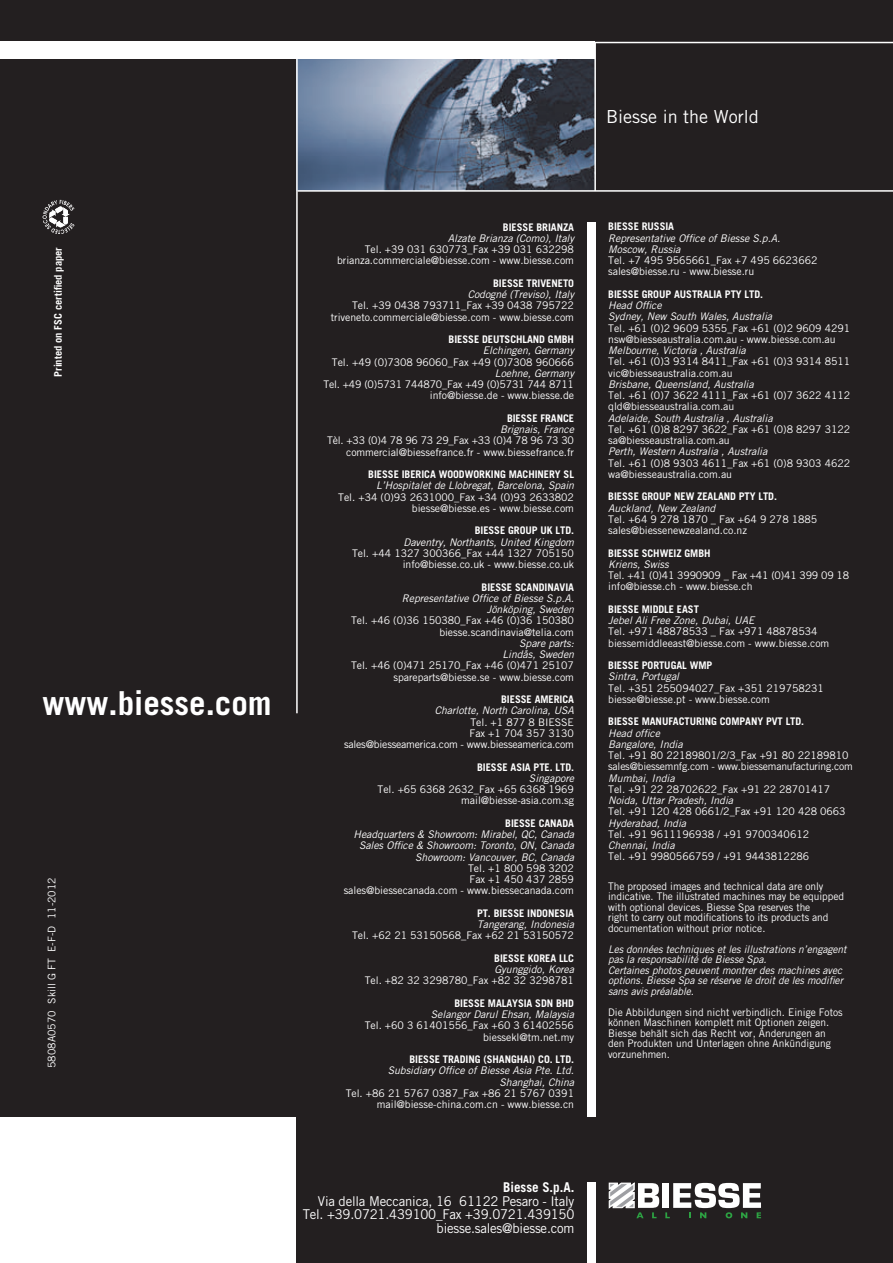
<style>
.page{position:relative;width:893px;height:1263px;background:#231f20}
.page>*{position:absolute;margin:0;border:0;box-sizing:border-box;transform-origin:0 0}
.t1{font:700 33px "Trade Gothic";color:#fff}
.t2{font:18px "Trade Gothic";color:#fff}
.t3{font:13.5px/13.5px "Trade Gothic";letter-spacing:-.015em;color:#fff;text-align:right}
.t4{font:700 13.5px "Trade Gothic";color:#fff}
.t5{font:10.5px/11.2px "Trade Gothic";letter-spacing:-.005em;color:#fff}
.t6{font:italic 10.5px/11.2px "Trade Gothic";letter-spacing:-.005em;color:#fff}
.t7{font:700 10.5px "Trade Gothic";letter-spacing:-.005em;color:#fff}
</style>
<div class="page">
<div style="left:587px;top:222px;width:9px;height:895px;background:#fff"></div>
<div style="left:587px;top:1182px;width:9px;height:81px;background:#fff"></div>
<div style="left:0;top:1118px;width:295px;height:145px;background:#fff"></div>
<img style="left:298px;top:59px;width:296px;height:131px">
<div style="left:0;top:42px;width:595px;height:17px;background:#fff"></div>
<hr style="left:0;top:42px;width:893px;height:1px;background:#fff">
<hr style="left:594px;top:43px;width:2px;height:148px;background:#fff">
<hr style="left:296px;top:53px;width:2px;height:660px;background:#fff">
<hr style="left:297px;top:190px;width:596px;height:2px;background:#fff">
<div style="left:662px;top:1183px;width:7px;height:25px;background:#fff"></div>
<svg style="left:609px;top:1183px;width:50px;height:35px"></svg>
<svg style="left:665px;top:1183px;width:96px;height:35px"></svg>
<svg style="left:43px;top:200px;width:32px;height:34px"></svg>
<h2 class="t2" style="left:606px;top:110px;width:154px">Biesse in the World</h2>
<p class="t7" style="left:54px;top:377px;width:131px;rotate:-90deg">Printed on FSC certified paper</p>
<h1 class="t1" style="left:43px;top:691px;width:231px">www.biesse.com</h1>
<p class="t5" style="left:47px;top:1068px;width:192px;rotate:-90deg">5808A0570 Skill G FT E-F-D 11-2012</p>
<p class="t7" style="left:503px;top:223px;width:73px">BIESSE BRIANZA</p>
<p class="t6" style="left:448px;top:233px;width:128px">Alzate Brianza (Como), Italy</p>
<p class="t5" style="left:337px;top:245px;width:238px;text-align:right">Tel. +39 031 630773_Fax +39 031 632298 brianza.commerciale@biesse.com - www.biesse.com</p>
<p class="t7" style="left:493px;top:279px;width:82px">BIESSE TRIVENETO</p>
<p class="t6" style="left:468px;top:290px;width:108px">Codogné (Treviso), Italy</p>
<p class="t5" style="left:331px;top:301px;width:245px;text-align:right">Tel. +39 0438 793711_Fax +39 0438 795722 triveneto.commerciale@biesse.com - www.biesse.com</p>
<p class="t7" style="left:449px;top:336px;width:127px">BIESSE DEUTSCHLAND GMBH</p>
<p class="t6" style="left:483px;top:346px;width:93px">Elchingen, Germany</p>
<p class="t5" style="left:332px;top:357px;width:244px">Tel. +49 (0)7308 96060_Fax +49 (0)7308 960666</p>
<p class="t6" style="left:495px;top:368px;width:81px">Loehne, Germany</p>
<p class="t5" style="left:323px;top:380px;width:252px;text-align:right">Tel. +49 (0)5731 744870_Fax +49 (0)5731 744 8711 info@biesse.de - www.biesse.de</p>
<p class="t7" style="left:507px;top:414px;width:69px">BIESSE FRANCE</p>
<p class="t6" style="left:500px;top:425px;width:75px">Brignais, France</p>
<p class="t5" style="left:327px;top:436px;width:248px;text-align:right">Tèl. +33 (0)4 78 96 73 29_Fax +33 (0)4 78 96 73 30 commercial@biessefrance.fr - www.biessefrance.fr</p>
<p class="t7" style="left:368px;top:471px;width:207px">BIESSE IBERICA WOODWORKING MACHINERY SL</p>
<p class="t6" style="left:376px;top:481px;width:199px">L’Hospitalet de Llobregat, Barcelona, Spain</p>
<p class="t5" style="left:338px;top:492px;width:237px;text-align:right">Tel. +34 (0)93 2631000_Fax +34 (0)93 2633802 biesse@biesse.es - www.biesse.com</p>
<p class="t7" style="left:475px;top:527px;width:101px">BIESSE GROUP UK LTD.</p>
<p class="t6" style="left:403px;top:537px;width:172px">Daventry, Northants, United Kingdom</p>
<p class="t5" style="left:352px;top:548px;width:223px;text-align:right">Tel. +44 1327 300366_Fax +44 1327 705150 info@biesse.co.uk - www.biesse.co.uk</p>
<p class="t7" style="left:482px;top:583px;width:94px">BIESSE SCANDINAVIA</p>
<p class="t6" style="left:402px;top:593px;width:174px;text-align:right">Representative Office of Biesse S.p.A.<br>Jönköping, Sweden</p>
<p class="t5" style="left:351px;top:616px;width:224px;text-align:right">Tel. +46 (0)36 150380_Fax +46 (0)36 150380 biesse.scandinavia@telia.com</p>
<p class="t6" style="left:502px;top:638px;width:73px;text-align:right">Spare parts:<br>Lindås, Sweden</p>
<p class="t5" style="left:351px;top:661px;width:224px;text-align:right">Tel. +46 (0)471 25170_Fax +46 (0)471 25107 spareparts@biesse.se - www.biesse.com</p>
<p class="t7" style="left:501px;top:696px;width:74px">BIESSE AMERICA</p>
<p class="t6" style="left:435px;top:706px;width:141px">Charlotte, North Carolina, USA</p>
<p class="t5" style="left:344px;top:717px;width:231px;text-align:right">Tel. +1 877 8 BIESSE<br>Fax +1 704 357 3130<br>sales@biesseamerica.com - www.biesseamerica.com</p>
<p class="t7" style="left:477px;top:763px;width:98px">BIESSE ASIA PTE. LTD.</p>
<p class="t6" style="left:529px;top:773px;width:47px">Singapore</p>
<p class="t5" style="left:378px;top:785px;width:198px;text-align:right">Tel. +65 6368 2632_Fax +65 6368 1969 mail@biesse-asia.com.sg</p>
<p class="t7" style="left:505px;top:819px;width:70px">BIESSE CANADA</p>
<p class="t6" style="left:353px;top:830px;width:222px;text-align:right">Headquarters &amp; Showroom: Mirabel, QC, Canada<br>Sales Office &amp; Showroom: Toronto, ON, Canada<br>Showroom: Vancouver, BC, Canada</p>
<p class="t5" style="left:344px;top:863px;width:232px;text-align:right">Tel. +1 800 598 3202<br>Fax +1 450 437 2859<br>sales@biessecanada.com - www.biessecanada.com</p>
<p class="t7" style="left:477px;top:909px;width:99px">PT. BIESSE INDONESIA</p>
<p class="t6" style="left:477px;top:920px;width:99px">Tangerang, Indonesia</p>
<p class="t5" style="left:352px;top:931px;width:223px">Tel. +62 21 53150568_Fax +62 21 53150572</p>
<p class="t7" style="left:494px;top:954px;width:81px">BIESSE KOREA LLC</p>
<p class="t6" style="left:494px;top:965px;width:81px">Gyunggido, Korea</p>
<p class="t5" style="left:365px;top:976px;width:211px">Tel. +82 32 3298780_Fax +82 32 3298781</p>
<p class="t7" style="left:454px;top:999px;width:121px">BIESSE MALAYSIA SDN BHD</p>
<p class="t6" style="left:431px;top:1010px;width:145px">Selangor Darul Ehsan, Malaysia</p>
<p class="t5" style="left:365px;top:1021px;width:211px;text-align:right">Tel. +60 3 61401556_Fax +60 3 61402556 biessekl@tm.net.my</p>
<p class="t7" style="left:409px;top:1056px;width:166px">BIESSE TRADING (SHANGHAI) CO. LTD.</p>
<p class="t6" style="left:388px;top:1066px;width:188px;text-align:right">Subsidiary Office of Biesse Asia Pte. Ltd.<br>Shanghai, China</p>
<p class="t5" style="left:346px;top:1088px;width:230px;text-align:right">Tel. +86 21 5767 0387_Fax +86 21 5767 0391 mail@biesse-china.com.cn - www.biesse.cn</p>
<p class="t4" style="left:503px;top:1182px;width:73px">Biesse S.p.A.</p>
<p class="t3" style="left:303px;top:1195px;width:273px">Via della Meccanica, 16 61122 Pesaro - Italy<br>Tel. +39.0721.439100_Fax +39.0721.439150 biesse.sales@biesse.com</p>
<p class="t7" style="left:608px;top:223px;width:67px">BIESSE RUSSIA</p>
<p class="t6" style="left:608px;top:233px;width:174px">Representative Office of Biesse S.p.A.<br>Moscow, Russia</p>
<p class="t5" style="left:608px;top:256px;width:211px">Tel. +7 495 9565661_Fax +7 495 6623662 sales@biesse.ru - www.biesse.ru</p>
<p class="t7" style="left:608px;top:290px;width:156px">BIESSE GROUP AUSTRALIA PTY LTD.</p>
<p class="t6" style="left:608px;top:301px;width:165px">Head Office<br>Sydney, New South Wales, Australia</p>
<p class="t5" style="left:608px;top:323px;width:244px">Tel. +61 (0)2 9609 5355_Fax +61 (0)2 9609 4291 nsw@biesseaustralia.com.au - www.biesse.com.au</p>
<p class="t6" style="left:608px;top:346px;width:139px">Melbourne, Victoria , Australia</p>
<p class="t5" style="left:608px;top:357px;width:244px">Tel. +61 (0)3 9314 8411_Fax +61 (0)3 9314 8511 vic@biesseaustralia.com.au</p>
<p class="t6" style="left:608px;top:379px;width:147px">Brisbane, Queensland, Australia</p>
<p class="t5" style="left:608px;top:391px;width:244px">Tel. +61 (0)7 3622 4111_Fax +61 (0)7 3622 4112 qld@biesseaustralia.com.au</p>
<p class="t6" style="left:608px;top:413px;width:166px">Adelaide, South Australia , Australia</p>
<p class="t5" style="left:608px;top:424px;width:244px">Tel. +61 (0)8 8297 3622_Fax +61 (0)8 8297 3122 sa@biesseaustralia.com.au</p>
<p class="t6" style="left:608px;top:447px;width:161px">Perth, Western Australia , Australia</p>
<p class="t5" style="left:608px;top:458px;width:244px">Tel. +61 (0)8 9303 4611_Fax +61 (0)8 9303 4622 wa@biesseaustralia.com.au</p>
<p class="t7" style="left:608px;top:493px;width:170px">BIESSE GROUP NEW ZEALAND PTY LTD.</p>
<p class="t6" style="left:608px;top:503px;width:109px">Auckland, New Zealand</p>
<p class="t5" style="left:608px;top:514px;width:211px">Tel. +64 9 278 1870 _ Fax +64 9 278 1885 sales@biessenewzealand.co.nz</p>
<p class="t7" style="left:608px;top:549px;width:104px">BIESSE SCHWEIZ GMBH</p>
<p class="t6" style="left:608px;top:559px;width:62px">Kriens, Swiss</p>
<p class="t5" style="left:608px;top:571px;width:242px">Tel. +41 (0)41 3990909 _ Fax +41 (0)41 399 09 18 info@biesse.ch - www.biesse.ch</p>
<p class="t7" style="left:608px;top:605px;width:92px">BIESSE MIDDLE EAST</p>
<p class="t6" style="left:608px;top:616px;width:148px">Jebel Ali Free Zone, Dubai, UAE</p>
<p class="t5" style="left:608px;top:627px;width:223px">Tel. +971 48878533 _ Fax +971 48878534 biessemiddleeast@biesse.com - www.biesse.com</p>
<p class="t7" style="left:608px;top:661px;width:106px">BIESSE PORTUGAL WMP</p>
<p class="t6" style="left:608px;top:672px;width:72px">Sintra, Portugal</p>
<p class="t5" style="left:608px;top:683px;width:217px">Tel. +351 255094027_Fax +351 219758231 biesse@biesse.pt - www.biesse.com</p>
<p class="t7" style="left:608px;top:718px;width:197px">BIESSE MANUFACTURING COMPANY PVT LTD.</p>
<p class="t6" style="left:608px;top:728px;width:76px">Head office<br>Bangalore, India</p>
<p class="t5" style="left:608px;top:751px;width:246px">Tel. +91 80 22189801/2/3_Fax +91 80 22189810 sales@biessemnfg.com - www.biessemanufacturing.com</p>
<p class="t6" style="left:608px;top:773px;width:68px">Mumbai, India</p>
<p class="t5" style="left:608px;top:784px;width:223px">Tel. +91 22 28702622_Fax +91 22 28701417</p>
<p class="t6" style="left:608px;top:796px;width:126px">Noida, Uttar Pradesh, India</p>
<p class="t5" style="left:608px;top:807px;width:239px">Tel. +91 120 428 0661/2_Fax +91 120 428 0663</p>
<p class="t6" style="left:608px;top:818px;width:79px">Hyderabad, India</p>
<p class="t5" style="left:608px;top:829px;width:202px">Tel. +91 9611196938 / +91 9700340612</p>
<p class="t6" style="left:608px;top:841px;width:68px">Chennai, India</p>
<p class="t5" style="left:608px;top:852px;width:202px">Tel. +91 9980566759 / +91 9443812286</p>
<p class="t5" style="left:608px;top:882px;width:237px;line-height:10.5px">The proposed images and technical data are only indicative. The illustrated machines may be equipped with optional devices. Biesse Spa reserves the<br>right to carry out modifications to its products and documentation without prior notice.</p>
<p class="t6" style="left:608px;top:945px;width:240px;line-height:10.5px">Les données techniques et les illustrations n’engagent pas la responsabilité de Biesse Spa.<br>Certaines photos peuvent montrer des machines avec options. Biesse Spa se réserve le droit de les modifier sans avis préalable.</p>
<p class="t5" style="left:608px;top:1008px;width:236px;line-height:10.5px">Die Abbildungen sind nicht verbindlich. Einige Fotos können Maschinen komplett mit Optionen zeigen.<br>Biesse behält sich das Recht vor, Änderungen an den Produkten und Unterlagen ohne Ankündigung vorzunehmen.</p>
</div>
